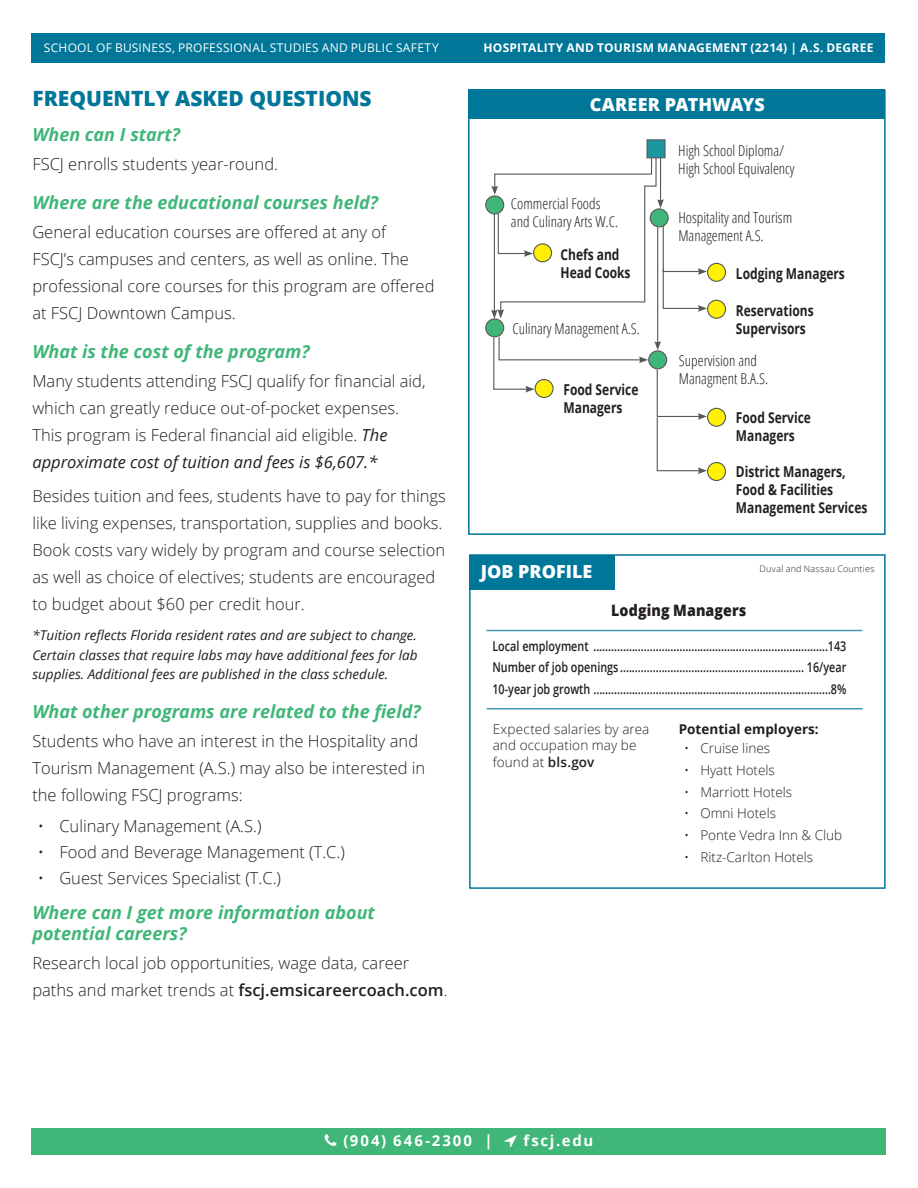
<style>
.page{position:relative;width:918px;height:1188px;background:#fff}
.page>*{position:absolute;margin:0;border:0;box-sizing:border-box;transform-origin:0 0}
.Header_01{font:800 21px "Open Sans";color:#007698}
.Subheader{font:italic 700 18px/21.6px "Open Sans";color:#40b679}
.t1{font:800 18px "Open Sans";color:#fff}
.body_copy{font:300 16.5px/27px "Open Sans";color:#231f20}
.JOB{font:800 15.75px "Open Sans";letter-spacing:.005em;color:#231f20;scale:.9 1}
.t2{font:300 condensed 15px "Open Sans";color:#231f20}
.t3{font:700 15px "Open Sans";color:#231f20;scale:.8 1}
.t4{font:700 15px "Open Sans";letter-spacing:.13em;color:#fff}
.Sidebar_list_02{font:600 13.5px "Open Sans";color:#231f20;scale:.8 1}
.small_body_copy_02{font:italic 13.5px/19.5px "Open Sans";color:#231f20;text-align:justify}
.expected_salaryies{font:300 13.5px/16.5px "Open Sans";color:#231f20}
.Course_-_Subheader_0{font:700 13.5px "Open Sans";color:#231f20}
.t5{font:12px "Open Sans";letter-spacing:.02em;color:#fff}
.t6{font:700 12px "Open Sans";letter-spacing:.025em;color:#fff}
.disclaimer_OR_source{font:300 9px "Open Sans";letter-spacing:.025em;color:#231f20}
.s1{font-weight:400;font-style:italic}
.s2{font-weight:600}
</style>
<div class="page">
<div style="left:32px;top:1128px;width:854px;height:27px;background:#40b679"></div>
<div style="left:32px;top:33px;width:853px;height:29px;background:#007698"></div>
<div style="left:469px;top:89px;width:416px;height:29px;background:#007698"></div>
<div style="left:468px;top:90px;width:418px;height:445px;border:2px solid #007698"></div>
<div style="left:469px;top:554px;width:417px;height:335px;border:2px solid #007698"></div>
<div style="left:469px;top:555px;width:146px;height:35px;background:#007698"></div>
<hr style="left:486px;top:630px;width:376px;height:1px;background:#007698">
<hr style="left:487px;top:708px;width:376px;height:1px;background:#007698">
<div style="left:708px;top:263px;width:18px;height:18px;background:#fff101;border-radius:50%"></div>
<div style="left:707px;top:263px;width:19px;height:19px;border:1px solid #57585a;border-radius:50%"></div>
<hr style="left:657px;top:227px;width:1px;height:117px;background:#57585a">
<svg style="left:654px;top:341px;width:7px;height:9px"></svg>
<div style="left:649px;top:351px;width:18px;height:18px;background:#40b679;border-radius:50%"></div>
<div style="left:648px;top:350px;width:19px;height:19px;border:1px solid #57585a;border-radius:50%"></div>
<div style="left:708px;top:408px;width:18px;height:18px;background:#fff101;border-radius:50%"></div>
<div style="left:707px;top:408px;width:19px;height:19px;border:1px solid #57585a;border-radius:50%"></div>
<div style="left:708px;top:300px;width:18px;height:18px;background:#fff101;border-radius:50%"></div>
<div style="left:707px;top:300px;width:19px;height:19px;border:1px solid #57585a;border-radius:50%"></div>
<div style="left:708px;top:463px;width:18px;height:17px;background:#fff101;border-radius:50%"></div>
<div style="left:707px;top:462px;width:19px;height:19px;border:1px solid #57585a;border-radius:50%"></div>
<svg style="left:656px;top:368px;width:51px;height:106px"></svg>
<div style="left:486px;top:319px;width:18px;height:18px;background:#40b679;border-radius:50%"></div>
<div style="left:485px;top:318px;width:19px;height:19px;border:1px solid #57585a;border-radius:50%"></div>
<svg style="left:486px;top:196px;width:18px;height:18px"></svg>
<div style="left:485px;top:195px;width:19px;height:19px;border:1px solid #57585a;border-radius:50%"></div>
<div style="left:646px;top:139px;width:20px;height:19px;background:#1c959f;border:1px solid #57585a"></div>
<svg style="left:491px;top:153px;width:216px;height:166px"></svg>
<svg style="left:535px;top:380px;width:18px;height:17px"></svg>
<div style="left:535px;top:379px;width:19px;height:19px;border:1px solid #57585a;border-radius:50%"></div>
<svg style="left:493px;top:336px;width:155px;height:57px"></svg>
<p class="t5" style="left:44px;top:40px;width:396px">SCHOOL OF BUSINESS, PROFESSIONAL STUDIES AND PUBLIC SAFETY</p>
<p class="t6" style="left:484px;top:40px;width:391px">HOSPITALITY AND TOURISM MANAGEMENT (2214) | A.S. DEGREE</p>
<p class="Header_01" style="left:32px;top:82px;width:341px">FREQUENTLY ASKED QUESTIONS</p>
<p class="Subheader" style="left:32px;top:123px;width:149px">When can I start?</p>
<p class="body_copy" style="left:32px;top:150px;width:247px">FSCJ enrolls students year-round.</p>
<p class="Subheader" style="left:32px;top:191px;width:347px">Where are the educational courses held?</p>
<p class="body_copy" style="left:32px;top:218px;width:404px">General education courses are offered at any of<br>FSCJ’s campuses and centers, as well as online. The professional core courses for this program are offered at FSCJ Downtown Campus.</p>
<p class="Subheader" style="left:32px;top:340px;width:279px">What is the cost of the program?</p>
<p class="body_copy" style="left:32px;top:367px;width:395px">Many students attending FSCJ qualify for financial aid, which can greatly reduce out-of-pocket expenses.<br>This program is Federal financial aid eligible. <span class="s1">The approximate cost of tuition and fees is $6,607.*</span></p>
<p class="body_copy" style="left:32px;top:482px;width:415px">Besides tuition and fees, students have to pay for things like living expenses, transportation, supplies and books.<br>Book costs vary widely by program and course selection as well as choice of electives; students are encouraged to budget about $60 per credit hour.</p>
<p class="small_body_copy_02" style="left:32px;top:625px;width:387px">*Tuition reflects Florida resident rates and are subject to change.<br>Certain classes that require labs may have additional fees for lab supplies. Additional fees are published in the class schedule.</p>
<p class="Subheader" style="left:32px;top:700px;width:390px">What other programs are related to the field?</p>
<p class="body_copy" style="left:32px;top:727px;width:394px">Students who have an interest in the Hospitality and<br>Tourism Management (A.S.) may also be interested in the following FSCJ programs:</p>
<p class="body_copy" style="left:38px;top:812px;width:225px">• Culinary Management (A.S.)</p>
<p class="body_copy" style="left:38px;top:838px;width:309px">• Food and Beverage Management (T.C.)</p>
<p class="body_copy" style="left:38px;top:864px;width:245px">• Guest Services Specialist (T.C.)</p>
<p class="Subheader" style="left:32px;top:901px;width:344px">Where can I get more information about potential careers?</p>
<p class="body_copy" style="left:32px;top:949px;width:417px">Research local job opportunities, wage data, career paths and market trends at <span class="s2">fscj.emsicareercoach.com</span>.</p>
<p class="t1" style="left:590px;top:91px;width:177px">CAREER PATHWAYS</p>
<p class="t2" style="left:511px;top:193px;width:91px">Commercial Foods</p>
<p class="t2" style="left:511px;top:211px;width:109px">and Culinary Arts W.C.</p>
<p class="t3" style="left:560px;top:244px;width:75px">Chefs and</p>
<p class="t3" style="left:560px;top:262px;width:89px">Head Cooks</p>
<p class="t2" style="left:512px;top:319px;width:129px">Culinary Management A.S.</p>
<p class="t3" style="left:563px;top:379px;width:95px">Food Service</p>
<p class="t3" style="left:563px;top:397px;width:75px">Managers</p>
<p class="t2" style="left:678px;top:140px;width:108px">High School Diploma/</p>
<p class="t2" style="left:678px;top:158px;width:118px">High School Equivalency</p>
<p class="t2" style="left:678px;top:207px;width:115px">Hospitality and Tourism</p>
<p class="t2" style="left:678px;top:225px;width:87px">Management A.S.</p>
<p class="t3" style="left:736px;top:263px;width:138px">Lodging Managers</p>
<p class="t3" style="left:736px;top:300px;width:99px">Reservations</p>
<p class="t3" style="left:736px;top:318px;width:89px">Supervisors</p>
<p class="t2" style="left:679px;top:351px;width:80px">Supervision and</p>
<p class="t2" style="left:679px;top:369px;width:91px">Managment B.A.S.</p>
<p class="t3" style="left:736px;top:407px;width:95px">Food Service</p>
<p class="t3" style="left:736px;top:425px;width:75px">Managers</p>
<p class="t3" style="left:736px;top:461px;width:139px">District Managers,</p>
<p class="t3" style="left:736px;top:479px;width:123px">Food &amp; Facilities</p>
<p class="t3" style="left:736px;top:497px;width:166px">Management Services</p>
<p class="t1" style="left:481px;top:558px;width:113px">JOB PROFILE</p>
<p class="disclaimer_OR_source" style="left:760px;top:562px;width:116px">Duval and Nassau Counties</p>
<p class="JOB" style="left:611px;top:598px;width:151px">Lodging Managers</p>
<p class="Sidebar_list_02" style="left:492px;top:637px;width:444px">Local employment ...............................................................................143</p>
<p class="Sidebar_list_02" style="left:492px;top:658px;width:444px">Number of job openings .............................................................. 16/year</p>
<p class="Sidebar_list_02" style="left:492px;top:680px;width:444px">10-year job growth ................................................................................8%</p>
<p class="expected_salaryies" style="left:493px;top:720px;width:158px">Expected salaries by area and occupation may be found at <span class="s2">bls.gov</span></p>
<p class="Course_-_Subheader_0" style="left:679px;top:719px;width:141px">Potential employers:</p>
<p class="expected_salaryies" style="left:684px;top:740px;width:87px">• Cruise lines</p>
<p class="expected_salaryies" style="left:684px;top:762px;width:92px">• Hyatt Hotels</p>
<p class="expected_salaryies" style="left:684px;top:783px;width:109px">• Marriott Hotels</p>
<p class="expected_salaryies" style="left:684px;top:805px;width:93px">• Omni Hotels</p>
<p class="expected_salaryies" style="left:684px;top:827px;width:159px">• Ponte Vedra Inn &amp; Club</p>
<p class="expected_salaryies" style="left:684px;top:848px;width:131px">• Ritz-Carlton Hotels</p>
<p class="t4" style="left:343px;top:1130px;width:151px">(904) 646-2300 |</p>
<p class="t4" style="left:524px;top:1130px;width:71px">fscj.edu</p>
</div>
